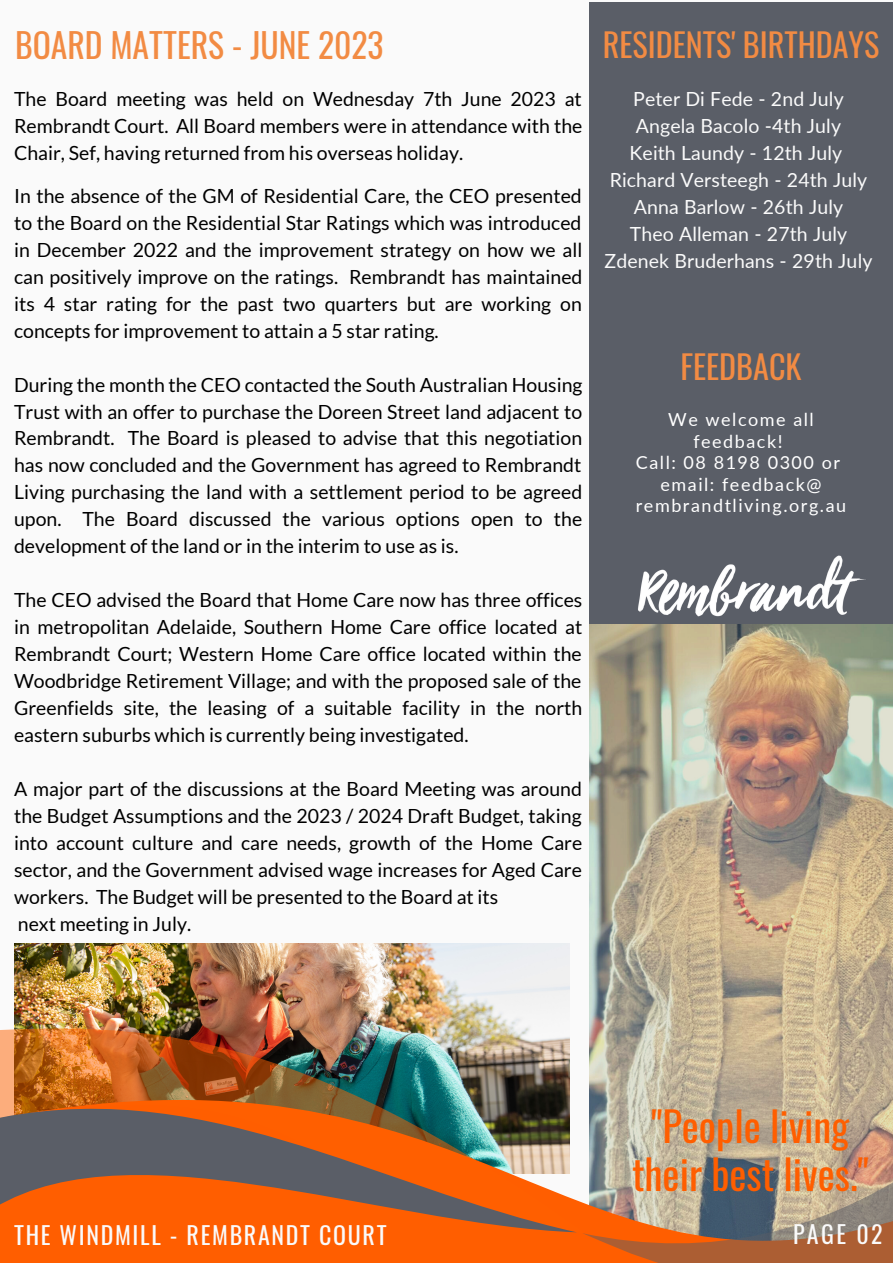
<style>
.page{position:relative;width:893px;height:1264px;background:#fff}
.page>*{position:absolute;margin:0;border:0;box-sizing:border-box;transform-origin:0 0}
.t1{font:40.65px "Oswald";color:#ff5e00}
.t2{font:33.75px "Oswald";color:#f28b43}
.t3{font:32.25px "Oswald";color:#f28b43}
.t4{font:24px "Oswald";letter-spacing:.07em;color:#fafafa}
.t5{font:19.5px/27px "Lato";color:#000;text-align:justify}
.t6{font:19.5px "Lato";letter-spacing:.005em;color:#fafafa}
.t7{font:18px/21.3px "Lato";letter-spacing:.085em;color:#fff;text-align:center}
</style>
<div class="page">
<div style="left:0;top:0;width:892px;height:1262px;background:#fafafa"></div>
<img style="left:14px;top:943px;width:555px;height:73px">
<div style="left:589px;top:2px;width:303px;height:622px;background:#5a5e67"></div>
<img style="left:589px;top:624px;width:303px;height:392px">
<svg style="left:0;top:1016px;width:892px;height:246px;background:#cf9b70"></svg>
<img style="left:0;top:1022px;width:585px;height:211px">
<img style="left:0;top:1070px;width:577px;height:162px">
<svg style="left:582px;top:1167px;width:310px;height:95px;background:#a88267"></svg>
<img style="left:625px;top:555px;width:254px;height:76px">
<p class="t2" style="left:15px;top:19px;width:370px">BOARD MATTERS - JUNE 2023</p>
<p class="t5" style="left:14px;top:85px;width:570px">The Board meeting was held on Wednesday 7th June 2023 at Rembrandt Court. All Board members were in attendance with the Chair, Sef, having returned from his overseas holiday.</p>
<p class="t5" style="left:14px;top:181px;width:570px">In the absence of the GM of Residential Care, the CEO presented to the Board on the Residential Star Ratings which was introduced in December 2022 and the improvement strategy on how we all can positively improve on the ratings. Rembrandt has maintained its 4 star rating for the past two quarters but are working on concepts for improvement to attain a 5 star rating.</p>
<p class="t5" style="left:14px;top:370px;width:570px">During the month the CEO contacted the South Australian Housing Trust with an offer to purchase the Doreen Street land adjacent to Rembrandt. The Board is pleased to advise that this negotiation has now concluded and the Government has agreed to Rembrandt Living purchasing the land with a settlement period to be agreed upon. The Board discussed the various options open to the development of the land or in the interim to use as is.</p>
<p class="t5" style="left:14px;top:586px;width:569px">The CEO advised the Board that Home Care now has three offices in metropolitan Adelaide, Southern Home Care office located at Rembrandt Court; Western Home Care office located within the Woodbridge Retirement Village; and with the proposed sale of the Greenfields site, the leasing of a suitable facility in the north eastern suburbs which is currently being investigated.</p>
<p class="t5" style="left:14px;top:775px;width:569px">A major part of the discussions at the Board Meeting was around the Budget Assumptions and the 2023 / 2024 Draft Budget, taking into account culture and care needs, growth of the Home Care sector, and the Government advised wage increases for Aged Care workers. The Budget will be presented to the Board at its</p>
<p class="t5" style="left:18px;top:910px;width:175px">next meeting in July.</p>
<p class="t3" style="left:602px;top:20px;width:278px">RESIDENTS' BIRTHDAYS</p>
<p class="t6" style="left:633px;top:87px;width:212px">Peter Di Fede - 2nd July</p>
<p class="t6" style="left:635px;top:114px;width:207px">Angela Bacolo -4th July</p>
<p class="t6" style="left:629px;top:141px;width:214px">Keith Laundy - 12th July</p>
<p class="t6" style="left:609px;top:168px;width:259px">Richard Versteegh - 24th July</p>
<p class="t6" style="left:633px;top:195px;width:211px">Anna Barlow - 26th July</p>
<p class="t6" style="left:629px;top:222px;width:219px">Theo Alleman - 27th July</p>
<p class="t6" style="left:604px;top:249px;width:269px">Zdenek Bruderhans - 29th July</p>
<p class="t3" style="left:680px;top:342px;width:122px">FEEDBACK</p>
<p class="t7" style="left:668px;top:409px;width:147px">We welcome all feedback!</p>
<p class="t7" style="left:636px;top:451px;width:205px">Call: 08 8198 0300 or</p>
<p class="t7" style="left:636px;top:473px;width:212px">email: feedback@ rembrandtliving.org.au</p>
<p class="t1" style="left:651px;top:1094px;width:199px">"People living</p>
<p class="t1" style="left:632px;top:1142px;width:238px">their best lives."</p>
<p class="t4" style="left:14px;top:1216px;width:374px">THE WINDMILL - REMBRANDT COURT</p>
<p class="t4" style="left:793px;top:1215px;width:91px">PAGE 02</p>
</div>
